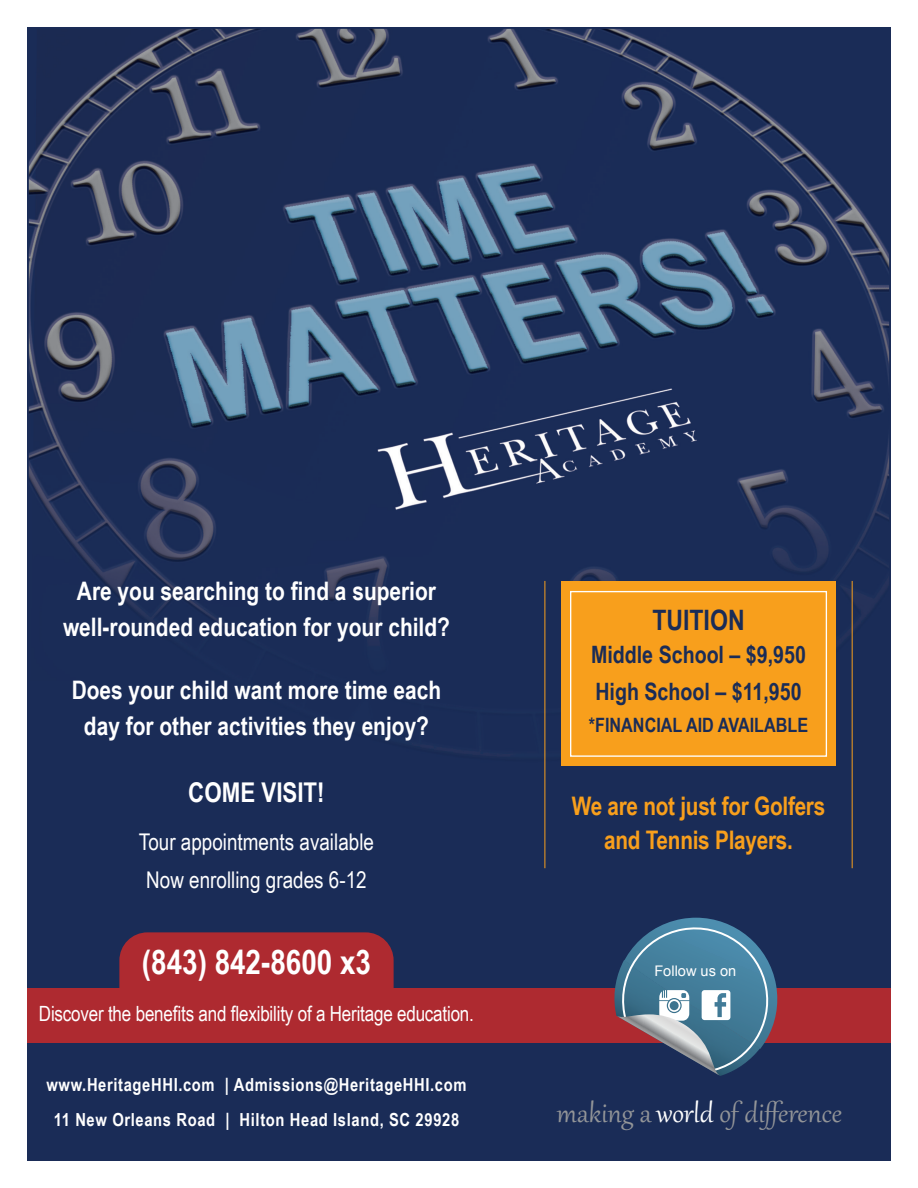
<style>
.page{position:relative;width:918px;height:1188px;background:#fff}
.page>*{position:absolute;margin:0;border:0;box-sizing:border-box;transform-origin:0 0}
.t1{font:700 33.9px "Arial Narrow";color:#fff}
.t2{font:32.7px "Gabriola";color:#939598}
.t3{font:700 28.2px "Arial Narrow";color:#1a2c57}
.t4{font:700 27.15px "Arial Narrow";color:#fff}
.t5{font:700 25.5px/36px "Arial Narrow";color:#fff;text-align:center}
.t6{font:700 25.5px/33.9px "Arial Narrow";letter-spacing:-.01em;color:#f89f1c;text-align:center}
.t7{font:700 24px/36.9px "Arial Narrow";color:#1a2c57}
.t8{font:23.1px/38.2px "Arial Narrow";color:#fff;text-align:center}
.t9{font:21px "Arial Narrow";letter-spacing:-.01em;color:#fff}
.t10{font:700 19.8px "Arial Narrow";color:#1a2c57}
.t11{font:700 18px/34px "Arial Narrow";letter-spacing:.035em;color:#fff;text-align:center}
.t12{font:14.55px "Arial";color:#fff}
.s1{color:#fff}
</style>
<div class="page">
<img style="left:30px;top:30px;width:858px;height:1128px">
<div style="left:561px;top:582px;width:275px;height:184px;background:#f89f1c"></div>
<div style="left:27px;top:988px;width:864px;height:55px;background:#ae2a30"></div>
<div style="left:119px;top:932px;width:275px;height:56px;background:#ae2a30"></div>
<hr style="left:544px;top:581px;width:1px;height:287px;background:#f89f1c">
<hr style="left:852px;top:581px;width:1px;height:287px;background:#f89f1c">
<svg style="left:610px;top:918px;width:173px;height:158px;background:#53708b"></svg>
<div style="left:570px;top:591px;width:257px;height:166px;border:1px solid #fff"></div>
<p class="t5" style="left:63px;top:571px;width:388px">Are you searching to find a superior well-rounded education for your child?</p>
<p class="t5" style="left:72px;top:670px;width:371px">Does your child want more time each day for other activities they enjoy?</p>
<p class="t4" style="left:188px;top:772px;width:138px">COME VISIT!</p>
<p class="t8" style="left:139px;top:822px;width:237px">Tour appointments available<br>Now enrolling grades 6-12</p>
<h1 class="t1" style="left:142px;top:936px;width:231px">(843) 842-8600 x3</h1>
<p class="t9" style="left:39px;top:998px;width:437px">Discover the benefits and flexibility of a Heritage education.</p>
<p class="t11" style="left:46px;top:1067px;width:422px">www.HeritageHHI.com | Admissions@HeritageHHI.com<br>11 New Orleans Road | Hilton Head Island, SC 29928</p>
<p class="t3" style="left:652px;top:599px;width:94px">TUITION</p>
<p class="t7" style="left:591px;top:635px;width:216px">Middle School – $9,950<br>High School – $11,950</p>
<p class="t10" style="left:589px;top:710px;width:221px">*FINANCIAL AID AVAILABLE</p>
<p class="t6" style="left:572px;top:788px;width:255px">We are not just for Golfers and Tennis Players.</p>
<p class="t12" style="left:654px;top:961px;width:83px">Follow us on</p>
<p class="t2" style="left:557px;top:1092px;width:286px">making a <span class="s1">world</span> of difference</p>
</div>
